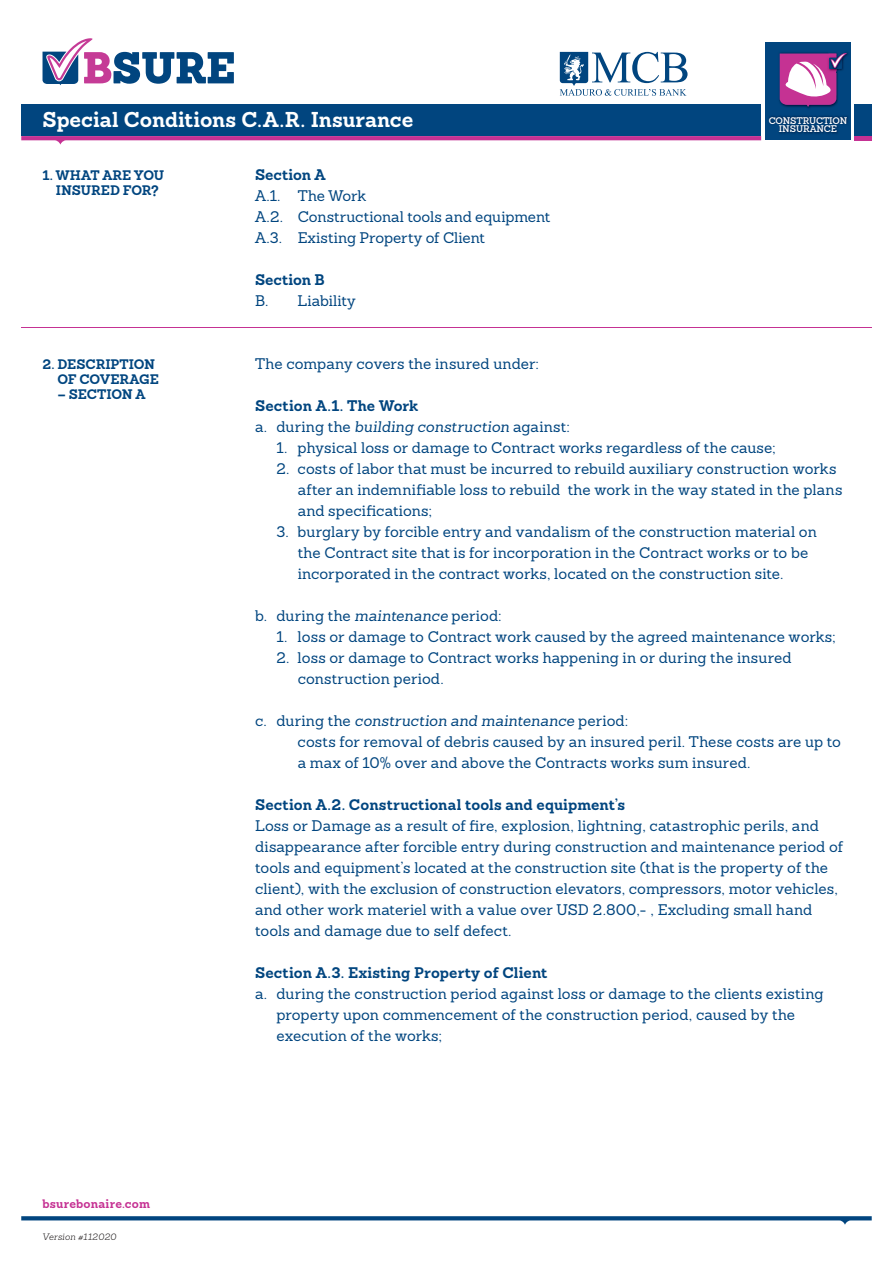
<style>
.page{position:relative;width:893px;height:1263px;background:#fff}
.page>*{position:absolute;margin:0;border:0;box-sizing:border-box;transform-origin:0 0}
.t1{font:700 21px "Sanchez";color:#fff}
.t2{font:15px/21px "Sanchez";letter-spacing:.005em;color:#01457f}
.t3{font:700 15px "Sanchez";letter-spacing:.005em;color:#01457f}
.t4{font:italic 15px/21px "Sanchez";letter-spacing:.01em;color:#01457f}
.t5{font:700 13.5px/15px "Sanchez";letter-spacing:-.005em;color:#01457f}
.t6{font:700 12px "Sanchez";letter-spacing:.015em;color:#c53193}
.t7{font:600 9.45px/8.9px "Sanchez";letter-spacing:-.015em;color:#fff;text-align:center}
.t8{font:italic 300 9px "Sanchez";letter-spacing:.025em;color:#231f20}
.s1{font-weight:700;font-style:normal}
.s2{font-style:normal}
.s3{font-style:italic}
</style>
<div class="page">
<svg style="left:21px;top:1216px;width:851px;height:9px"></svg>
<svg style="left:43px;top:38px;width:191px;height:47px"></svg>
<hr style="left:21px;top:327px;width:851px;height:1px;background:#c53193">
<svg style="left:21px;top:136px;width:740px;height:9px"></svg>
<div style="left:21px;top:105px;width:740px;height:31px;background:#01457f"></div>
<div style="left:855px;top:105px;width:17px;height:31px;background:#01457f"></div>
<hr style="left:855px;top:136px;width:17px;height:4px;background:#c53193">
<div style="left:765px;top:43px;width:85px;height:97px;background:#01457f"></div>
<img style="left:779px;top:53px;width:32px;height:56px">
<img style="left:769px;top:115px;width:79px;height:19px">
<svg style="left:780px;top:52px;width:67px;height:55px;background:#a96ca9"></svg>
<svg style="left:560px;top:52px;width:128px;height:44px"></svg>
<h1 class="t1" style="left:43px;top:105px;width:372px">Special Conditions C.A.R. Insurance</h1>
<p class="t7" style="left:769px;top:116px;width:80px">CONSTRUCTION<br>INSURANCE</p>
<p class="t5" style="left:56px;top:168px;width:110px;text-indent:-13px">1. WHAT ARE YOU<br>INSURED FOR?</p>
<p class="t5" style="left:43px;top:357px;width:118px;text-align:right">2. DESCRIPTION<br>OF COVERAGE</p>
<p class="t5" style="left:58px;top:387px;width:89px">– SECTION A</p>
<p class="t6" style="left:43px;top:1195px;width:109px">bsurebonaire.com</p>
<p class="t8" style="left:43px;top:1231px;width:75px">Version #112020</p>
<p class="t3" style="left:255px;top:165px;width:72px">Section A</p>
<p class="t2" style="left:255px;top:185px;width:297px">A.1. The Work<br>A.2. Constructional tools and equipment<br>A.3. Existing Property of Client</p>
<p class="t3" style="left:255px;top:270px;width:71px">Section B</p>
<p class="t2" style="left:255px;top:290px;width:102px">B. Liability</p>
<p class="t2" style="left:255px;top:353px;width:285px">The company covers the insured under:</p>
<p class="t4" style="left:255px;top:395px;width:316px"><span class="s1">Section A.1. The Work<br></span><span class="s2">a. during the</span> building construction <span class="s2">against:</span></p>
<p class="t2" style="left:276px;top:437px;width:501px">1. physical loss or damage to Contract works regardless of the cause;</p>
<p class="t2" style="left:298px;top:458px;width:546px;text-indent:-21px">2. costs of labor that must be incurred to rebuild auxiliary construction works after an indemnifiable loss to rebuild the work in the way stated in the plans and specifications;</p>
<p class="t2" style="left:298px;top:521px;width:521px;text-indent:-21px">3. burglary by forcible entry and vandalism of the construction material on the Contract site that is for incorporation in the Contract works or to be incorporated in the contract works, located on the construction site.</p>
<p class="t2" style="left:255px;top:605px;width:248px">b. during the <span class="s3">maintenance</span> period:</p>
<p class="t2" style="left:276px;top:626px;width:561px">1. loss or damage to Contract work caused by the agreed maintenance works;</p>
<p class="t2" style="left:298px;top:647px;width:495px;text-indent:-21px">2. loss or damage to Contract works happening in or during the insured construction period.</p>
<p class="t2" style="left:298px;top:710px;width:545px;text-indent:-43px">c. during the <span class="s3">construction and maintenance</span> period:<br>costs for removal of debris caused by an insured peril. These costs are up to a max of 10% over and above the Contracts works sum insured.</p>
<p class="t3" style="left:255px;top:795px;width:372px">Section A.2. Constructional tools and equipment’s</p>
<p class="t2" style="left:255px;top:815px;width:589px">Loss or Damage as a result of fire, explosion, lightning, catastrophic perils, and disappearance after forcible entry during construction and maintenance period of tools and equipment’s located at the construction site (that is the property of the client), with the exclusion of construction elevators, compressors, motor vehicles, and other work materiel with a value over USD 2.800,- , Excluding small hand tools and damage due to self defect.</p>
<p class="t3" style="left:255px;top:963px;width:294px">Section A.3. Existing Property of Client</p>
<p class="t2" style="left:276px;top:983px;width:549px;text-indent:-21px">a. during the construction period against loss or damage to the clients existing property upon commencement of the construction period, caused by the execution of the works;</p>
</div>
